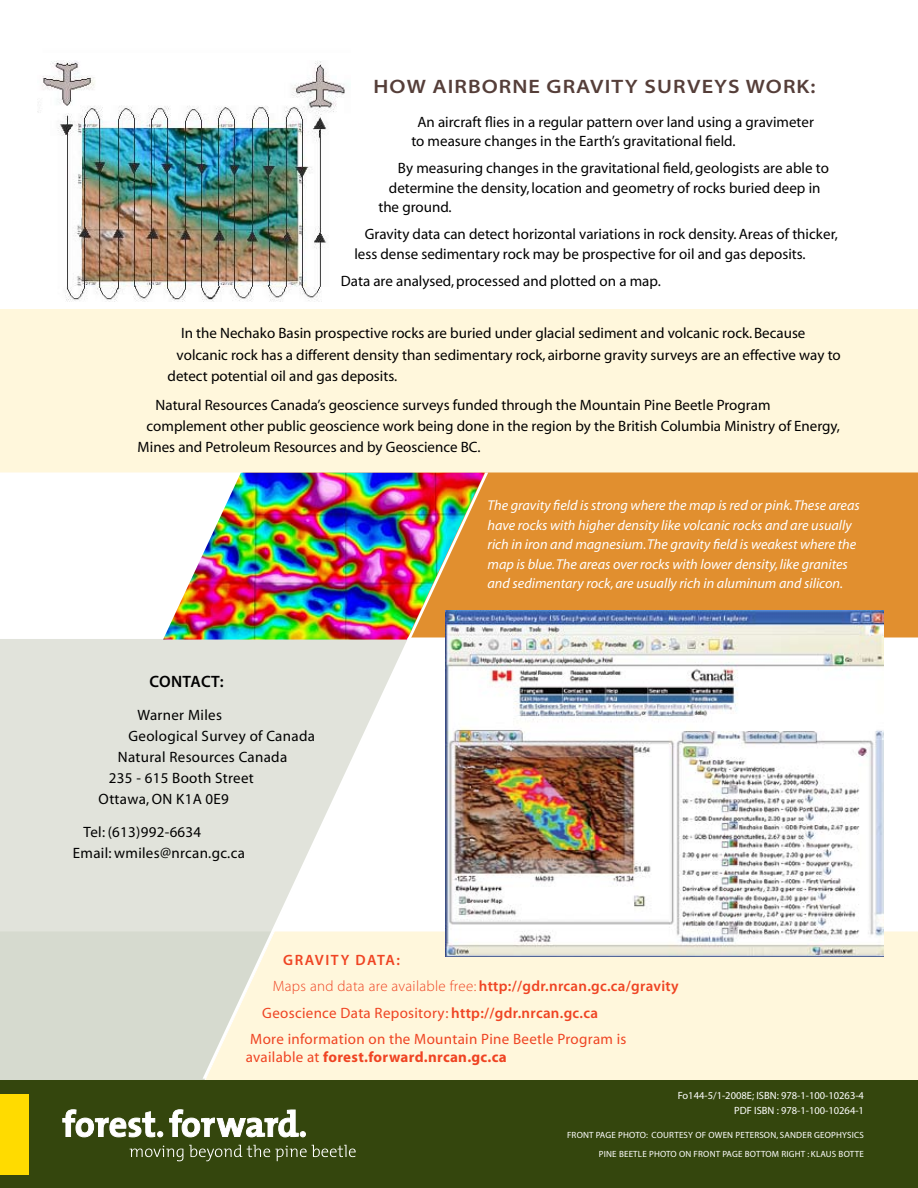
<style>
.page{position:relative;width:918px;height:1188px;background:#fff}
.page>*{position:absolute;margin:0;border:0;box-sizing:border-box;transform-origin:0 0}
.t1{font:19.5px "Myriad MM 565 700";letter-spacing:.05em;color:#553e39;scale:1.05 1}
.t2{font:16.5px "Myriad MM 565 600";letter-spacing:.015em;color:#000}
.t3{font:15px/19.5px "Myriad MM 400 600";color:#000}
.t4{font:15px/21px "Myriad MM 400 600";letter-spacing:.02em;color:#000}
.t5{font:15px/25.3px "Myriad MM 400 600";letter-spacing:.02em;color:#ef4423}
.t6{font:15px/26.8px "Myriad MM 565 600";letter-spacing:.025em;color:#ef4423}
.t7{font:15px "Myriad MM 700 600";letter-spacing:.02em;color:#ef4423}
.t8{font:14.25px/19.5px "Myriad MM It 400 600";color:#fff}
.t9{font:10.5px/15px "Myriad Pro";color:#fff;text-align:right}
.t10{font:9px "Myriad MM 400 600";letter-spacing:.02em;color:#fff}
.s1{font-family:"Myriad MM 215 600"}
.s2{font-family:"Myriad MM 565 600"}
.s3{font-family:"Myriad MM 400 600"}
</style>
<div class="page">
<div style="left:0;top:639px;width:200px;height:293px;background:#e1e3db"></div>
<div style="left:0;top:1080px;width:918px;height:108px;background:#34460d"></div>
<img style="left:38px;top:60px;width:307px;height:241px">
<div style="left:491px;top:932px;width:427px;height:148px;background:#fff7dc"></div>
<div style="left:491px;top:472px;width:427px;height:165px;background:#e18f2f"></div>
<img style="left:163px;top:472px;width:37px;height:168px">
<img style="left:491px;top:611px;width:393px;height:345px">
<div style="left:0;top:309px;width:918px;height:163px;background:#fff7dc"></div>
<div style="left:0;top:932px;width:200px;height:148px;background:#d6dacf"></div>
<img style="left:200px;top:472px;width:291px;height:608px">
<svg style="left:63px;top:1110px;width:100px;height:27px"></svg>
<svg style="left:169px;top:1110px;width:137px;height:27px"></svg>
<svg style="left:130px;top:1146px;width:53px;height:15px"></svg>
<svg style="left:189px;top:1145px;width:167px;height:16px"></svg>
<div style="left:0;top:1094px;width:29px;height:80px;background:#ffdb00"></div>
<h1 class="t1" style="left:374px;top:77px;width:422px">HOW AIRBORNE GRAVITY SURVEYS WORK:</h1>
<p class="t3" style="left:411px;top:113px;width:404px;text-indent:6px">An aircraft flies in a regular pattern over land using a gravimeter to measure changes in the Earth’s gravitational field.</p>
<p class="t3" style="left:398px;top:159px;width:433px">By measuring changes in the gravitational field, geologists are able to</p>
<p class="t3" style="left:389px;top:179px;width:433px">determine the density, location and geometry of rocks buried deep in</p>
<p class="t3" style="left:378px;top:198px;width:75px">the ground.</p>
<p class="t3" style="left:354px;top:225px;width:485px;text-indent:10px">Gravity data can detect horizontal variations in rock density. Areas of thicker, less dense sedimentary rock may be prospective for oil and gas deposits.</p>
<p class="t3" style="left:341px;top:272px;width:321px">Data are analysed, processed and plotted on a map.</p>
<p class="t3" style="left:181px;top:324px;width:626px">In the Nechako Basin prospective rocks are buried under glacial sediment and volcanic rock. Because</p>
<p class="t3" style="left:177px;top:346px;width:666px">volcanic rock has a different density than sedimentary rock, airborne gravity surveys are an effective way to</p>
<p class="t3" style="left:168px;top:367px;width:231px">detect potential oil and gas deposits.</p>
<p class="t3" style="left:156px;top:396px;width:616px">Natural Resources Canada’s geoscience surveys funded through the Mountain Pine Beetle Program</p>
<p class="t3" style="left:147px;top:417px;width:695px">complement other public geoscience work being done in the region by the British Columbia Ministry of Energy,</p>
<p class="t3" style="left:138px;top:438px;width:345px">Mines and Petroleum Resources and by Geoscience BC.</p>
<p class="t2" style="left:149px;top:674px;width:76px">Contact:</p>
<p class="t4" style="left:137px;top:705px;width:86px">Warner Miles</p>
<p class="t4" style="left:128px;top:726px;width:188px">Geological Survey of Canada</p>
<p class="t4" style="left:118px;top:747px;width:171px">Natural Resources Canada</p>
<p class="t4" style="left:109px;top:768px;width:146px">235 - 615 Booth Street</p>
<p class="t4" style="left:98px;top:789px;width:132px">Ottawa, ON K1A 0E9</p>
<p class="t4" style="left:73px;top:822px;width:173px;text-indent:11px">Tel: (613)992-6634<br>Email: wmiles@nrcan.gc.ca</p>
<p class="t8" style="left:488px;top:496px;width:374px">The gravity field is strong where the map is red or pink. These areas have rocks with higher density like volcanic rocks and are usually rich in iron and magnesium. The gravity field is weakest where the map is blue. The areas over rocks with lower density, like granites and sedimentary rock, are usually rich in aluminum and silicon.</p>
<p class="t6" style="left:273px;top:947px;width:408px;text-indent:10px">Gravity Data:<br><span class="s1">Maps and data are available free:</span> http://gdr.nrcan.gc.ca/gravity</p>
<p class="t5" style="left:250px;top:1001px;width:378px;text-indent:12px">Geoscience Data Repository: <span class="s2">http://gdr.nrcan.gc.ca<br></span>More information on the Mountain Pine Beetle Program is</p>
<p class="t7" style="left:246px;top:1049px;width:262px"><span class="s3">available at</span> forest.forward.nrcan.gc.ca</p>
<p class="t9" style="left:678px;top:1088px;width:188px">Fo144-5/1-2008E; ISBN: 978-1-100-10263-4<br>PDF ISBN : 978-1-100-10264-1</p>
<p class="t10" style="left:567px;top:1130px;width:11px">front</p>
<p class="t10" style="left:596px;top:1130px;width:6px">page</p>
<p class="t10" style="left:618px;top:1130px;width:18px">photo</p>
<p class="t10" style="left:646px;top:1130px;width:29px">: courtes</p>
<p class="t10" style="left:688px;top:1130px;width:34px">y of Owen</p>
<p class="t10" style="left:736px;top:1130px;width:11px">Peterson</p>
<p class="t10" style="left:776px;top:1130px;width:15px">, Sander</p>
<p class="t10" style="left:814px;top:1130px;width:39px">Geophysics</p>
<p class="t10" style="left:599px;top:1150px;width:6px">pine</p>
<p class="t10" style="left:619px;top:1150px;width:6px">beet</p>
<p class="t10" style="left:638px;top:1150px;width:29px">le photo</p>
<p class="t10" style="left:679px;top:1150px;width:26px">on front</p>
<p class="t10" style="left:723px;top:1150px;width:6px">page</p>
<p class="t10" style="left:745px;top:1150px;width:7px">bottom</p>
<p class="t10" style="left:781px;top:1150px;width:69px">rig ht : Klaus Botte</p>
</div>
